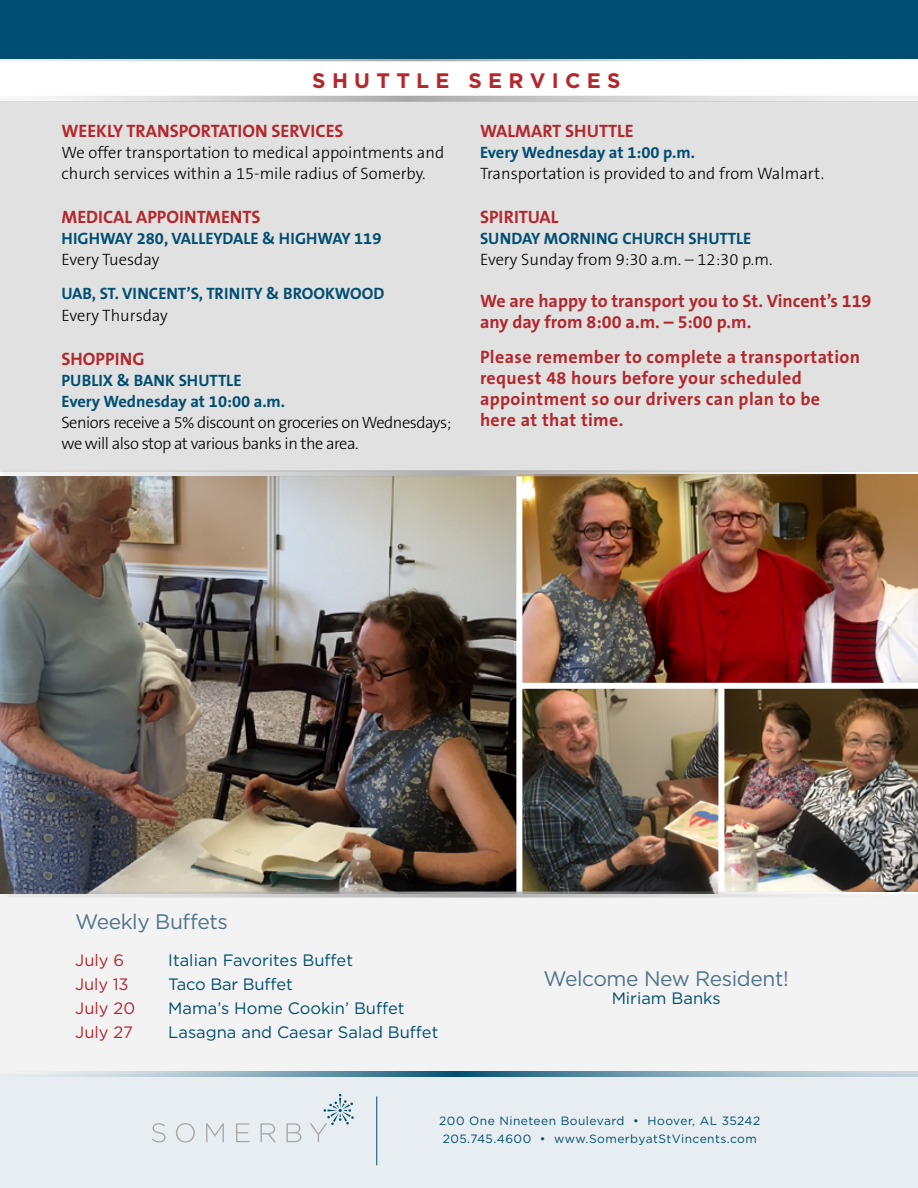
<style>
.page{position:relative;width:918px;height:1188px;background:#fff}
.page>*{position:absolute;margin:0;border:0;box-sizing:border-box;transform-origin:0 0}
.t1{font:21px "Gotham";letter-spacing:-.02em;color:#50748a}
.t2{font:700 21px "Gotham";letter-spacing:.3em;color:#b3282d}
.t3{font:700 18px/21px "The Sans B7";letter-spacing:.005em;color:#b3282d}
.t4{font:300 16.5px/21px "The Sans B3";color:#000}
.t5{font:700 16.5px/21px "The Sans B7";color:#004e71}
.t6{font:16.5px "Gotham";color:#004e71}
.t7{font:300 16.5px/21px "The Sans B3";letter-spacing:-.03em;color:#000}
.t8{font:16.5px "Gotham";color:#b3282d}
.t9{font:12px/18px "Gotham";letter-spacing:.04em;color:#004e71}
</style>
<div class="page">
<div style="left:0;top:1074px;width:918px;height:114px;background:#e7edf0"></div>
<hr style="left:377px;top:1096px;width:1px;height:69px;background:#004e71">
<svg style="left:152px;top:1123px;width:14px;height:20px"></svg>
<svg style="left:176px;top:1123px;width:19px;height:20px"></svg>
<svg style="left:206px;top:1123px;width:18px;height:19px"></svg>
<svg style="left:236px;top:1123px;width:14px;height:19px"></svg>
<svg style="left:261px;top:1123px;width:15px;height:19px"></svg>
<svg style="left:286px;top:1123px;width:15px;height:19px"></svg>
<svg style="left:310px;top:1094px;width:44px;height:48px"></svg>
<img style="left:724px;top:689px;width:194px;height:203px">
<img style="left:522px;top:475px;width:396px;height:208px">
<img style="left:0;top:476px;width:516px;height:419px">
<img style="left:522px;top:689px;width:196px;height:203px">
<div style="left:0;top:895px;width:918px;height:179px;background:#f3f3f3"></div>
<svg style="left:57px;top:1071px;width:861px;height:6px;background:#81a6b6"></svg>
<div style="left:0;top:101px;width:918px;height:371px;background:#e1e1e1"></div>
<svg style="left:41px;top:96px;width:877px;height:6px"></svg>
<svg style="left:0;top:59px;width:785px;height:2px;background:#d2d1d2"></svg>
<div style="left:0;top:0;width:918px;height:59px;background:#004e71"></div>
<svg style="left:3px;top:470px;width:910px;height:6px"></svg>
<svg style="left:8px;top:892px;width:910px;height:6px"></svg>
<p class="t2" style="left:312px;top:67px;width:310px">SHUTTLE SERVICES</p>
<p class="t3" style="left:62px;top:121px;width:284px">WEEKLY TRANSPORTATION SERVICES</p>
<p class="t4" style="left:62px;top:142px;width:384px">We offer transportation to medical appointments and church services within a 15-mile radius of Somerby.</p>
<p class="t3" style="left:62px;top:207px;width:200px">MEDICAL APPOINTMENTS</p>
<p class="t5" style="left:62px;top:228px;width:321px">HIGHWAY 280, VALLEYDALE &amp; HIGHWAY 119</p>
<p class="t4" style="left:62px;top:249px;width:99px">Every Tuesday</p>
<p class="t5" style="left:62px;top:284px;width:324px">UAB, ST. VINCENT’S, TRINITY &amp; BROOKWOOD</p>
<p class="t4" style="left:62px;top:305px;width:108px">Every Thursday</p>
<p class="t3" style="left:62px;top:349px;width:85px">SHOPPING</p>
<p class="t5" style="left:62px;top:370px;width:225px">PUBLIX &amp; BANK SHUTTLE<br>Every Wednesday at 10:00 a.m.</p>
<p class="t7" style="left:62px;top:412px;width:391px">Seniors receive a 5% discount on groceries on Wednesdays; we will also stop at various banks in the area.</p>
<p class="t3" style="left:480px;top:121px;width:155px">WALMART SHUTTLE</p>
<p class="t5" style="left:480px;top:142px;width:217px">Every Wednesday at 1:00 p.m.</p>
<p class="t4" style="left:480px;top:163px;width:346px">Transportation is provided to and from Walmart.</p>
<p class="t3" style="left:480px;top:207px;width:80px">SPIRITUAL</p>
<p class="t5" style="left:480px;top:228px;width:273px">SUNDAY MORNING CHURCH SHUTTLE</p>
<p class="t4" style="left:480px;top:249px;width:294px">Every Sunday from 9:30 a.m. – 12:30 p.m.</p>
<p class="t3" style="left:480px;top:291px;width:393px">We are happy to transport you to St. Vincent’s 119 any day from 8:00 a.m. – 5:00 p.m.</p>
<p class="t3" style="left:480px;top:346px;width:382px">Please remember to complete a transportation request 48 hours before your scheduled appointment so our drivers can plan to be here at that time.</p>
<p class="t1" style="left:75px;top:908px;width:154px">Weekly Buffets</p>
<p class="t8" style="left:75px;top:950px;width:51px">July 6</p>
<p class="t6" style="left:168px;top:950px;width:186px">Italian Favorites Buffet</p>
<p class="t8" style="left:75px;top:974px;width:55px">July 13</p>
<p class="t6" style="left:168px;top:974px;width:126px">Taco Bar Buffet</p>
<p class="t8" style="left:75px;top:998px;width:62px">July 20</p>
<p class="t6" style="left:168px;top:998px;width:238px">Mama’s Home Cookin’ Buffet</p>
<p class="t8" style="left:75px;top:1022px;width:59px">July 27</p>
<p class="t6" style="left:168px;top:1022px;width:272px">Lasagna and Caesar Salad Buffet</p>
<p class="t1" style="left:544px;top:965px;width:247px">Welcome New Resident!</p>
<p class="t6" style="left:612px;top:987px;width:111px">Miriam Banks</p>
<p class="t9" style="left:439px;top:1112px;width:323px">200 One Nineteen Boulevard • Hoover, AL 35242<br>205.745.4600 • www.SomerbyatStVincents.com</p>
</div>
